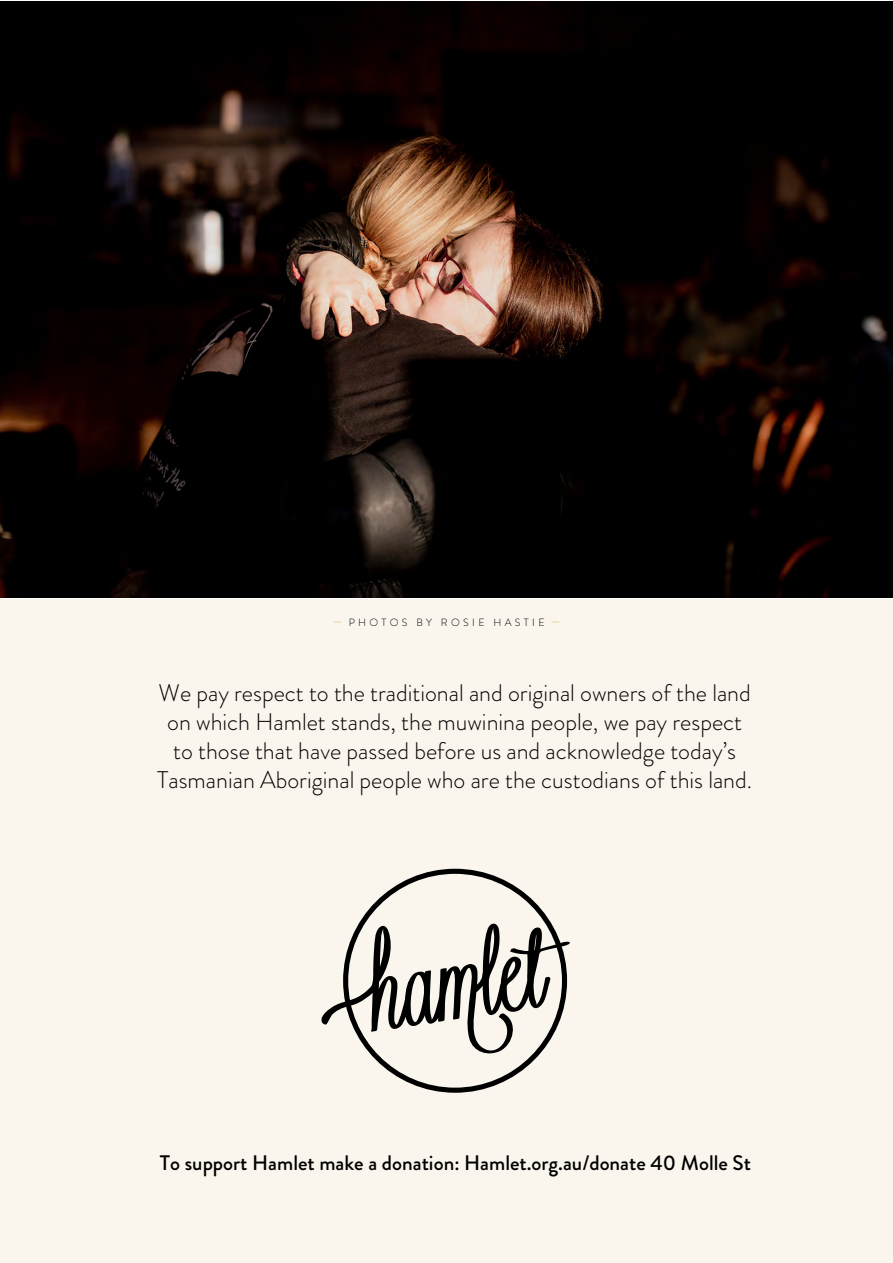
<style>
.page{position:relative;width:893px;height:1263px;background:#fff}
.page>*{position:absolute;margin:0;border:0;box-sizing:border-box;transform-origin:0 0}
.t1{font:300 24px/28.8px "Brandon Grotesque";color:#000;text-align:center}
.t2{font:500 21px "Brandon Grotesque";color:#000}
.t3{font:300 10.5px "Brandon Grotesque";letter-spacing:.32em;color:#000}
.s1{font-size:12px;color:#cea34d}
</style>
<div class="page">
<div style="left:0;top:600px;width:893px;height:663px;background:#faf6ed"></div>
<svg style="left:321px;top:941px;width:249px;height:84px"></svg>
<svg style="left:343px;top:869px;width:224px;height:224px"></svg>
<img style="left:0;top:2px;width:893px;height:596px">
<p class="t3" style="left:332px;top:615px;width:230px"><span class="s1">—</span> PHOTOS BY ROSIE HASTIE <span class="s1">—</span></p>
<p class="t1" style="left:157px;top:679px;width:596px">We pay respect to the traditional and original owners of the land on which Hamlet stands, the muwinina people, we pay respect to those that have passed before us and acknowledge today’s Tasmanian Aboriginal people who are the custodians of this land.</p>
<p class="t2" style="left:160px;top:1149px;width:593px">To support Hamlet make a donation: Hamlet.org.au/donate 40 Molle St</p>
</div>
